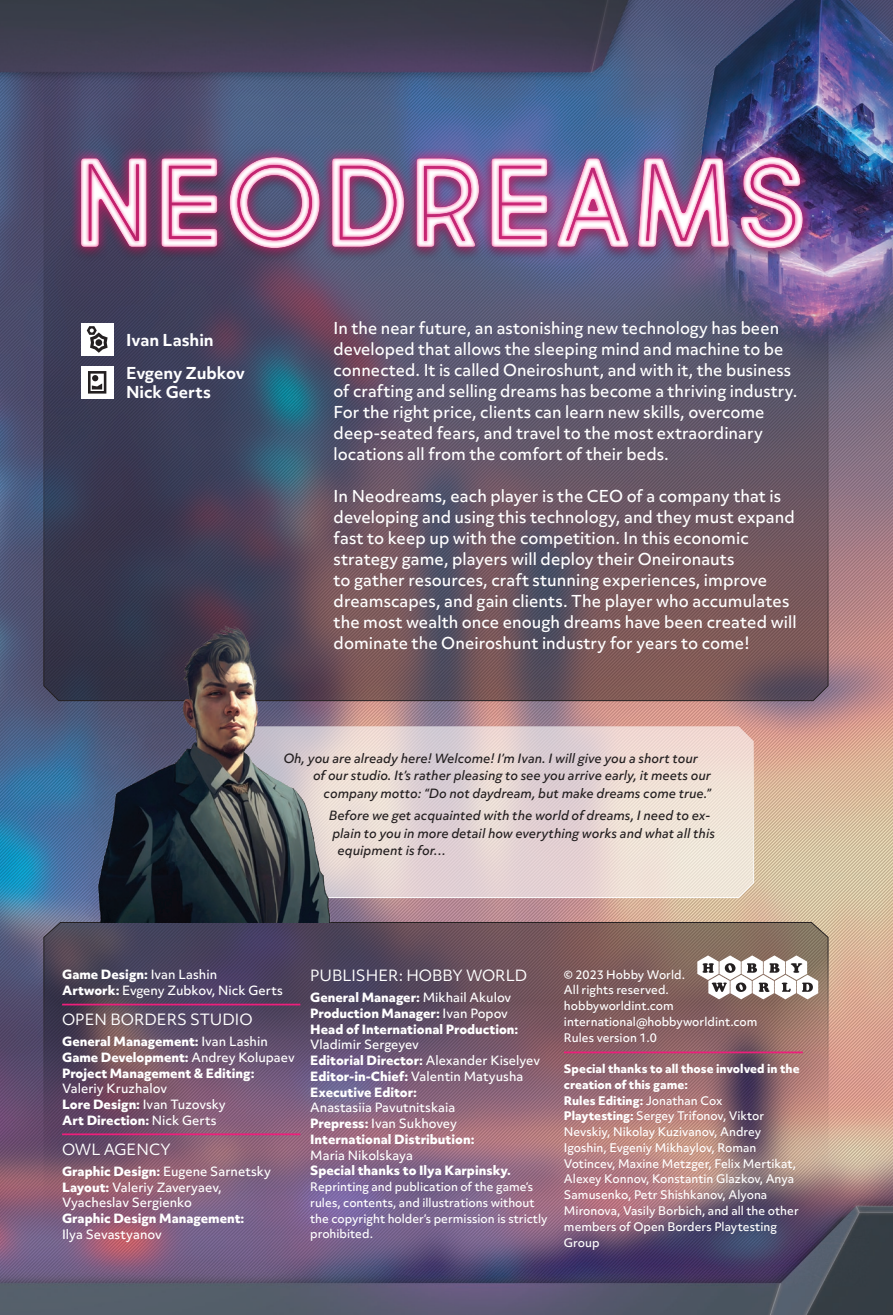
<style>
.page{position:relative;width:893px;height:1315px;background:#fff}
.page>*{position:absolute;margin:0;border:0;box-sizing:border-box;transform-origin:0 0}
.t1{font:500 15.75px/21px "Objektiv Mk 3";color:#fff}
.t2{font:700 15.75px/33.1px "Objektiv Mk 3";color:#fff}
.t3{font:14.88px "Objektiv Mk 3";color:#fff}
.t4{font:800 12.25px/15.8px "Objektiv Mk 3";color:#fff}
.t5{font:italic 500 12.25px "Objektiv Mk 3";color:#231f20}
.t6{font:500 12.25px/15.8px "Objektiv Mk 3";color:#fff}
.t7{font:500 11.38px/15.8px "Objektiv Mk 3";color:#fff}
.s1{font-weight:800}
.s2{font-weight:500}
</style>
<div class="page">
<img style="left:0;top:0;width:893px;height:1315px">
<svg style="left:43px;top:74px;width:786px;height:627px;background:#585166"></svg>
<img style="left:43px;top:921px;width:786px;height:329px">
<svg style="left:342px;top:725px;width:412px;height:173px;background:#e7d7d3"></svg>
<img style="left:82px;top:618px;width:260px;height:304px">
<hr style="left:564px;top:1051px;width:239px;height:2px;background:#ee1e7b">
<img style="left:672px;top:0;width:221px;height:383px">
<hr style="left:62px;top:1003px;width:238px;height:2px;background:#ee1e7b">
<hr style="left:62px;top:1133px;width:238px;height:2px;background:#ee1e7b">
<div style="left:71px;top:153px;width:741px;height:110px;background:#231f20;opacity:.6"></div>
<img style="left:70px;top:146px;width:744px;height:113px">
<div style="left:78px;top:155px;width:725px;height:95px;background:#ee1e7b;opacity:.75"></div>
<div style="left:81px;top:323px;width:32px;height:32px;background:#fff"></div>
<svg style="left:87px;top:326px;width:21px;height:27px"></svg>
<div style="left:81px;top:366px;width:32px;height:32px;background:#fff"></div>
<svg style="left:88px;top:371px;width:18px;height:22px"></svg>
<svg style="left:697px;top:955px;width:121px;height:44px"></svg>
<p class="t2" style="left:126px;top:323px;width:120px">Ivan Lashin<br>Evgeny Zubkov</p>
<p class="t2" style="left:126px;top:375px;width:86px">Nick Gerts</p>
<p class="t1" style="left:334px;top:317px;width:465px">In the near future, an astonishing new technology has been developed that allows the sleeping mind and machine to be connected. It is called Oneiroshunt, and with it, the business of crafting and selling dreams has become a thriving industry.<br>For the right price, clients can learn new skills, overcome deep-seated fears, and travel to the most extraordinary locations all from the comfort of their beds.</p>
<p class="t1" style="left:334px;top:485px;width:464px">In Neodreams, each player is the CEO of a company that is developing and using this technology, and they must expand fast to keep up with the competition. In this economic strategy game, players will deploy their Oneironauts<br>to gather resources, craft stunning experiences, improve dreamscapes, and gain clients. The player who accumulates the most wealth once enough dreams have been created will dominate the Oneiroshunt industry for years to come!</p>
<p class="t5" style="left:283px;top:749px;width:416px">Oh, you are already here! Welcome! I’m Ivan. I will give you a short tour</p>
<p class="t5" style="left:313px;top:767px;width:399px">of our studio. It’s rather pleasing to see you arrive early, it meets our</p>
<p class="t5" style="left:324px;top:784px;width:389px">company motto: “Do not daydream, but make dreams come true.”</p>
<p class="t5" style="left:329px;top:807px;width:383px">Before we get acquainted with the world of dreams, I need to ex-</p>
<p class="t5" style="left:332px;top:824px;width:384px">plain to you in more detail how everything works and what all this</p>
<p class="t5" style="left:338px;top:842px;width:110px">equipment is for…</p>
<p class="t6" style="left:62px;top:966px;width:222px"><span class="s1">Game Design:</span> Ivan Lashin<br><span class="s1">Artwork:</span> Evgeny Zubkov, Nick Gerts</p>
<p class="t3" style="left:62px;top:1009px;width:192px">OPEN BORDERS STUDIO</p>
<p class="t4" style="left:62px;top:1033px;width:234px">General Management: <span class="s2">Ivan Lashin<br></span>Game Development: <span class="s2">Andrey Kolupaev<br></span>Project Management &amp; Editing:</p>
<p class="t6" style="left:62px;top:1080px;width:165px">Valeriy Kruzhalov<br><span class="s1">Lore Design:</span> Ivan Tuzovsky<br><span class="s1">Art Direction:</span> Nick Gerts</p>
<p class="t3" style="left:62px;top:1139px;width:110px">OWL AGENCY</p>
<p class="t6" style="left:62px;top:1163px;width:210px"><span class="s1">Graphic Design:</span> Eugene Sarnetsky<br><span class="s1">Layout:</span> Valeriy Zaveryaev,<br>Vyacheslav Sergienko</p>
<p class="t4" style="left:62px;top:1210px;width:184px">Graphic Design Management:</p>
<p class="t6" style="left:62px;top:1226px;width:101px">Ilya Sevastyanov</p>
<p class="t3" style="left:310px;top:965px;width:218px">PUBLISHER: HOBBY WORLD</p>
<p class="t4" style="left:310px;top:989px;width:210px">General Manager: <span class="s2">Mikhail Akulov<br></span>Production Manager: <span class="s2">Ivan Popov<br></span>Head of International Production:</p>
<p class="t4" style="left:310px;top:1036px;width:231px"><span class="s2">Vladimir Sergeyev<br></span>Editorial Director: <span class="s2">Alexander Kiselyev<br></span>Editor-in-Chief: <span class="s2">Valentin Matyusha<br></span>Executive Editor:</p>
<p class="t6" style="left:310px;top:1099px;width:166px">Anastasiia Pavutnitskaia<br><span class="s1">Prepress:</span> Ivan Sukhovey<br><span class="s1">International Distribution:</span></p>
<p class="t6" style="left:310px;top:1147px;width:104px">Maria Nikolskaya</p>
<p class="t4" style="left:310px;top:1162px;width:202px">Special thanks to Ilya Karpinsky.</p>
<p class="t7" style="left:310px;top:1178px;width:239px">Reprinting and publication of the game’s rules, contents, and illustrations without the copyright holder’s permission is strictly prohibited.</p>
<p class="t7" style="left:564px;top:966px;width:195px">© 2023 Hobby World.<br>All rights reserved. hobbyworldint.com international@hobbyworldint.com<br>Rules version 1.0</p>
<p class="t7" style="left:564px;top:1061px;width:237px"><span class="s1">Special thanks to all those involved in the creation of this game:<br>Rules Editing:</span> Jonathan Cox<br><span class="s1">Playtesting:</span> Sergey Trifonov, Viktor Nevskiy, Nikolay Kuzivanov, Andrey Igoshin, Evgeniy Mikhaylov, Roman Votincev, Maxine Metzger, Felix Mertikat, Alexey Konnov, Konstantin Glazkov, Anya Samusenko, Petr Shishkanov, Alyona Mironova, Vasily Borbich, and all the other members of Open Borders Playtesting Group</p>
</div>
